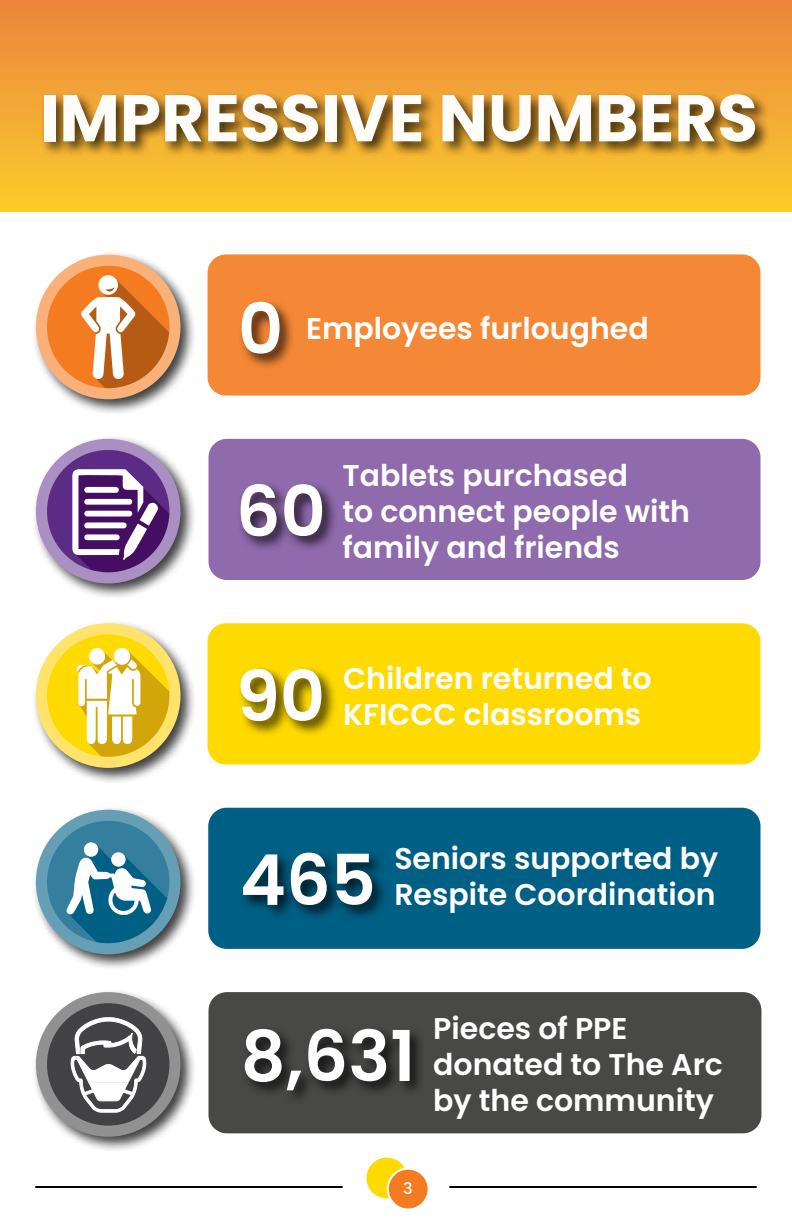
<style>
.page{position:relative;width:792px;height:1224px;background:#fff}
.page>*{position:absolute;margin:0;border:0;box-sizing:border-box;transform-origin:0 0}
.t1{font:600 70px "Poppins";color:#fff}
.t2{font:700 66px "Poppins";color:#fff}
.t3{font:600 30px/36px "Poppins";color:#fff}
.t4{font:500 16px "Poppins";color:#fff}
</style>
<div class="page">
<div style="left:366px;top:1158px;width:41px;height:40px;background:#ffda00;border-radius:50%"></div>
<div style="left:388px;top:1169px;width:41px;height:40px;background:#f47b20;border-radius:50%"></div>
<div style="left:387px;top:1168px;width:43px;height:42px;border:2px solid #fff;border-radius:50%"></div>
<hr style="left:450px;top:1186px;width:306px;height:2px;background:#000">
<hr style="left:36px;top:1186px;width:306px;height:2px;background:#000">
<div style="left:33px;top:435px;width:164px;height:165px;background:#000;opacity:.75"></div>
<div style="left:36px;top:439px;width:145px;height:144px;background:#aa90c2;border-radius:50%"></div>
<div style="left:33px;top:251px;width:164px;height:164px;background:#000;opacity:.75"></div>
<div style="left:36px;top:255px;width:145px;height:144px;background:#f9b079;border-radius:50%"></div>
<div style="left:33px;top:989px;width:164px;height:164px;background:#000;opacity:.75"></div>
<div style="left:36px;top:992px;width:145px;height:145px;background:#919191;border-radius:50%"></div>
<div style="left:33px;top:620px;width:164px;height:164px;background:#000;opacity:.75"></div>
<div style="left:36px;top:623px;width:145px;height:145px;background:#ffe36a;border-radius:50%"></div>
<div style="left:0;top:0;width:792px;height:212px;background:linear-gradient(to bottom,#ec843e,#fbcc2b)"></div>
<div style="left:209px;top:439px;width:552px;height:141px;background:#8f6aac;border-radius:18px"></div>
<div style="left:208px;top:254px;width:552px;height:142px;background:#f58836;border-radius:18px"></div>
<div style="left:208px;top:623px;width:552px;height:141px;background:#ffda00;border-radius:18px"></div>
<div style="left:208px;top:808px;width:553px;height:141px;background:#005f84;border-radius:18px"></div>
<div style="left:209px;top:992px;width:552px;height:141px;background:#484847;border-radius:18px"></div>
<div style="left:40px;top:91px;width:731px;height:67px;background:#000;opacity:.75"></div>
<div style="left:47px;top:1003px;width:122px;height:123px;background:#424245;border-radius:50%"></div>
<svg style="left:71px;top:1017px;width:75px;height:95px"></svg>
<svg style="left:47px;top:450px;width:122px;height:122px"></svg>
<svg style="left:47px;top:266px;width:122px;height:122px"></svg>
<div style="left:237px;top:481px;width:102px;height:72px;background:#000;opacity:.75"></div>
<div style="left:238px;top:298px;width:58px;height:72px;background:#000;opacity:.75"></div>
<div style="left:239px;top:850px;width:149px;height:72px;background:#000;opacity:.75"></div>
<div style="left:237px;top:666px;width:101px;height:72px;background:#000;opacity:.75"></div>
<div style="left:241px;top:1026px;width:185px;height:81px;background:#000;opacity:.75"></div>
<div style="left:33px;top:806px;width:164px;height:165px;background:#000;opacity:.75"></div>
<div style="left:36px;top:810px;width:145px;height:144px;background:#669fb5;border-radius:50%"></div>
<svg style="left:47px;top:821px;width:122px;height:122px"></svg>
<div style="left:111px;top:852px;width:15px;height:15px;background:#fff;border-radius:50%"></div>
<div style="left:84px;top:842px;width:14px;height:15px;background:#fff;border-radius:50%"></div>
<svg style="left:47px;top:634px;width:122px;height:123px"></svg>
<div style="left:114px;top:648px;width:16px;height:17px;background:#fff;border-radius:50%"></div>
<h2 class="t2" style="left:40px;top:80px;width:720px">IMPRESSIVE NUMBERS</h2>
<h1 class="t1" style="left:238px;top:289px;width:47px">0</h1>
<p class="t3" style="left:306px;top:310px;width:344px">Employees furloughed</p>
<h1 class="t1" style="left:236px;top:471px;width:92px">60</h1>
<p class="t3" style="left:342px;top:458px;width:349px">Tablets purchased<br>to connect people with family and friends</p>
<h1 class="t1" style="left:236px;top:656px;width:91px">90</h1>
<p class="t3" style="left:343px;top:660px;width:310px">Children returned to<br>KFICCC classrooms</p>
<h1 class="t1" style="left:240px;top:840px;width:138px">465</h1>
<p class="t3" style="left:394px;top:840px;width:325px">Seniors supported by<br>Respite Coordination</p>
<h1 class="t1" style="left:241px;top:1016px;width:176px">8,631</h1>
<p class="t3" style="left:433px;top:1010px;width:291px">Pieces of PPE donated to The Arc by the community</p>
<p class="t4" style="left:403px;top:1180px;width:11px">3</p>
</div>
